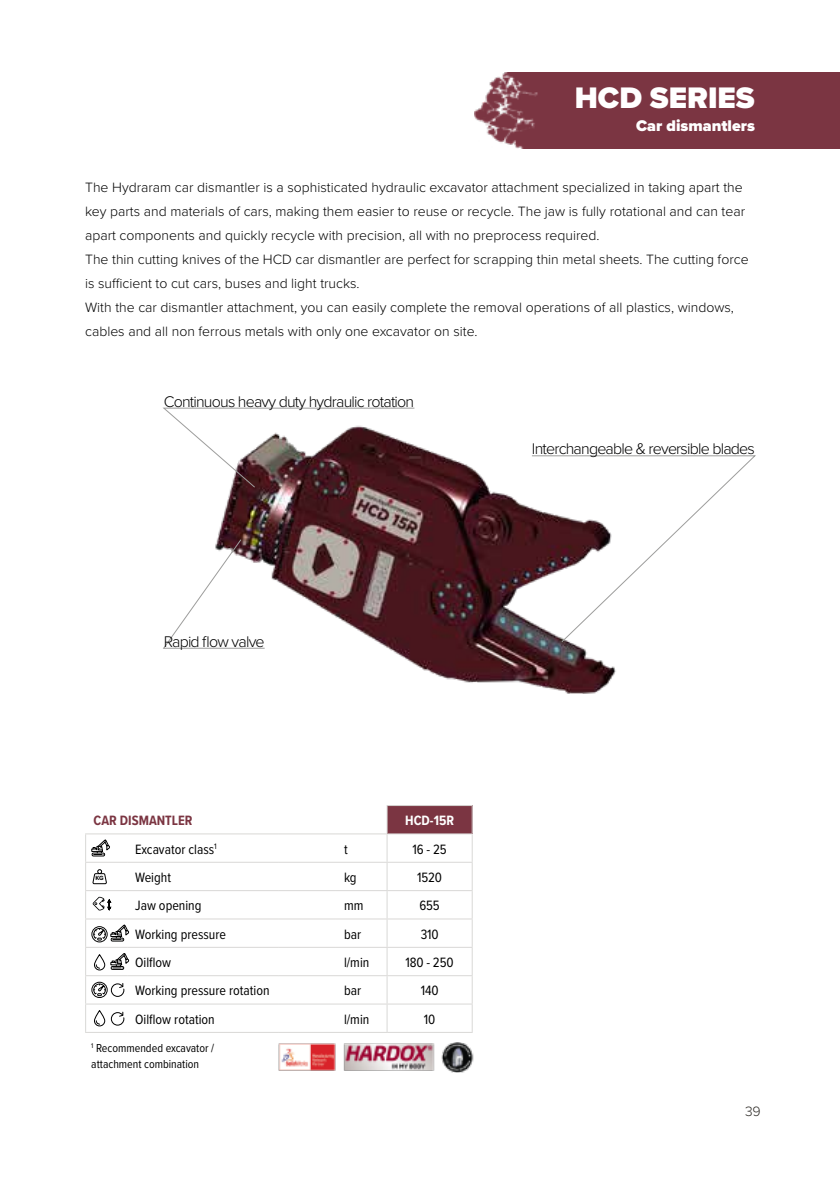
<style>
.page{position:relative;width:840px;height:1191px;background:#fff}
.page>*{position:absolute;margin:0;border:0;box-sizing:border-box;transform-origin:0 0}
.t1{font:900 30.8px "Proxima Nova";color:#fff}
.t2{font:300 16px "Proxima Nova";letter-spacing:-.05em;color:#000}
.t3{font:900 16px "Proxima Nova";color:#fff}
.t4{font:300 14px/24px "Proxima Nova";color:#000}
.t5{font:14px "Proxima Nova Cond";color:#000}
.t6{font:700 14px "Proxima Nova Cond";color:#7b3542}
.t7{font:700 14px "Proxima Nova Cond";color:#fff}
.t8{font:300 14px "Proxima Nova";color:#2d2a26}
.t9{font:12px/16px "Proxima Nova Cond";color:#000}
.t10{font:700 6.2px "Proxima Nova";color:#000}
</style>
<div class="page">
<img style="left:474px;top:72px;width:365px;height:76px">
<div style="left:387px;top:805px;width:85px;height:29px;background:#7b3542"></div>
<hr style="left:85px;top:833px;width:42px;height:1px;background:#d9d8d6">
<hr style="left:127px;top:833px;width:152px;height:1px;background:#d9d8d6">
<hr style="left:279px;top:833px;width:57px;height:1px;background:#d9d8d6">
<hr style="left:336px;top:833px;width:51px;height:1px;background:#d9d8d6">
<hr style="left:127px;top:861px;width:152px;height:1px;background:#d9d8d6">
<hr style="left:279px;top:861px;width:57px;height:1px;background:#d9d8d6">
<hr style="left:336px;top:861px;width:51px;height:1px;background:#d9d8d6">
<hr style="left:127px;top:890px;width:152px;height:1px;background:#d9d8d6">
<hr style="left:279px;top:890px;width:57px;height:1px;background:#d9d8d6">
<hr style="left:336px;top:890px;width:51px;height:1px;background:#d9d8d6">
<hr style="left:127px;top:918px;width:152px;height:1px;background:#d9d8d6">
<hr style="left:279px;top:918px;width:57px;height:1px;background:#d9d8d6">
<hr style="left:336px;top:918px;width:51px;height:1px;background:#d9d8d6">
<hr style="left:127px;top:946px;width:152px;height:1px;background:#d9d8d6">
<hr style="left:279px;top:946px;width:57px;height:1px;background:#d9d8d6">
<hr style="left:336px;top:946px;width:51px;height:1px;background:#d9d8d6">
<hr style="left:127px;top:975px;width:152px;height:1px;background:#d9d8d6">
<hr style="left:279px;top:975px;width:57px;height:1px;background:#d9d8d6">
<hr style="left:336px;top:975px;width:51px;height:1px;background:#d9d8d6">
<hr style="left:127px;top:1003px;width:152px;height:1px;background:#d9d8d6">
<hr style="left:279px;top:1003px;width:57px;height:1px;background:#d9d8d6">
<hr style="left:336px;top:1003px;width:51px;height:1px;background:#d9d8d6">
<hr style="left:85px;top:1032px;width:42px;height:1px;background:#d9d8d6">
<hr style="left:127px;top:1032px;width:152px;height:1px;background:#d9d8d6">
<hr style="left:279px;top:1032px;width:57px;height:1px;background:#d9d8d6">
<hr style="left:336px;top:1032px;width:51px;height:1px;background:#d9d8d6">
<hr style="left:386px;top:805px;width:86px;height:1px;background:#d9d8d6">
<hr style="left:387px;top:833px;width:85px;height:1px;background:#d9d8d6">
<hr style="left:387px;top:861px;width:85px;height:1px;background:#d9d8d6">
<hr style="left:387px;top:890px;width:85px;height:1px;background:#d9d8d6">
<hr style="left:387px;top:918px;width:85px;height:1px;background:#d9d8d6">
<hr style="left:387px;top:946px;width:85px;height:1px;background:#d9d8d6">
<hr style="left:387px;top:975px;width:85px;height:1px;background:#d9d8d6">
<hr style="left:387px;top:1003px;width:85px;height:1px;background:#d9d8d6">
<svg style="left:386px;top:806px;width:1px;height:226px"></svg>
<svg style="left:471px;top:806px;width:1px;height:226px"></svg>
<hr style="left:387px;top:1032px;width:85px;height:1px;background:#d9d8d6">
<svg style="left:85px;top:834px;width:44px;height:198px"></svg>
<img style="left:279px;top:1042px;width:194px;height:30px">
<img style="left:179px;top:407px;width:437px;height:287px">
<svg style="left:163px;top:408px;width:251px;height:80px"></svg>
<svg style="left:163px;top:539px;width:102px;height:110px"></svg>
<svg style="left:531px;top:455px;width:224px;height:187px"></svg>
<h1 class="t1" style="left:574px;top:74px;width:181px">HCD SERIES</h1>
<p class="t3" style="left:635px;top:113px;width:120px">Car dismantlers</p>
<p class="t4" style="left:85px;top:175px;width:664px">The Hydraram car dismantler is a sophisticated hydraulic excavator attachment specialized in taking apart the key parts and materials of cars, making them easier to reuse or recycle. The jaw is fully rotational and can tear apart components and quickly recycle with precision, all with no preprocess required.<br>The thin cutting knives of the HCD car dismantler are perfect for scrapping thin metal sheets. The cutting force is sufficient to cut cars, buses and light trucks.<br>With the car dismantler attachment, you can easily complete the removal operations of all plastics, windows, cables and all non ferrous metals with only one excavator on site.</p>
<p class="t2" style="left:164px;top:389px;width:252px">Continuous heavy duty hydraulic rotation</p>
<p class="t2" style="left:164px;top:629px;width:102px">Rapid flow valve</p>
<p class="t6" style="left:94px;top:810px;width:100px">CAR DISMANTLER</p>
<p class="t7" style="left:405px;top:810px;width:50px">HCD-15R</p>
<p class="t5" style="left:135px;top:838px;width:83px">Excavator class<sup>1</sup></p>
<p class="t5" style="left:344px;top:838px;width:5px">t</p>
<p class="t5" style="left:412px;top:838px;width:35px">16 - 25</p>
<p class="t10" style="left:95px;top:873px;width:10px">KG</p>
<p class="t5" style="left:135px;top:867px;width:37px">Weight</p>
<p class="t5" style="left:344px;top:867px;width:14px">kg</p>
<p class="t5" style="left:417px;top:867px;width:26px">1520</p>
<p class="t5" style="left:135px;top:895px;width:68px">Jaw opening</p>
<p class="t5" style="left:344px;top:895px;width:21px">mm</p>
<p class="t5" style="left:419px;top:895px;width:22px">655</p>
<p class="t5" style="left:135px;top:923px;width:92px">Working pressure</p>
<p class="t5" style="left:344px;top:923px;width:19px">bar</p>
<p class="t5" style="left:420px;top:923px;width:19px">310</p>
<p class="t5" style="left:135px;top:952px;width:38px">Oilflow</p>
<p class="t5" style="left:344px;top:952px;width:27px">l/min</p>
<p class="t5" style="left:405px;top:952px;width:49px">180 - 250</p>
<p class="t5" style="left:135px;top:980px;width:136px">Working pressure rotation</p>
<p class="t5" style="left:344px;top:980px;width:19px">bar</p>
<p class="t5" style="left:420px;top:980px;width:19px">140</p>
<p class="t5" style="left:135px;top:1008px;width:81px">Oilflow rotation</p>
<p class="t5" style="left:344px;top:1008px;width:27px">l/min</p>
<p class="t5" style="left:423px;top:1008px;width:13px">10</p>
<p class="t9" style="left:91px;top:1039px;width:124px"><sup>1</sup> Recommended excavator / attachment combination</p>
<p class="t2" style="left:531px;top:437px;width:224px">Interchangeable &amp; reversible blades</p>
<p class="t8" style="left:744px;top:1100px;width:17px">39</p>
</div>
